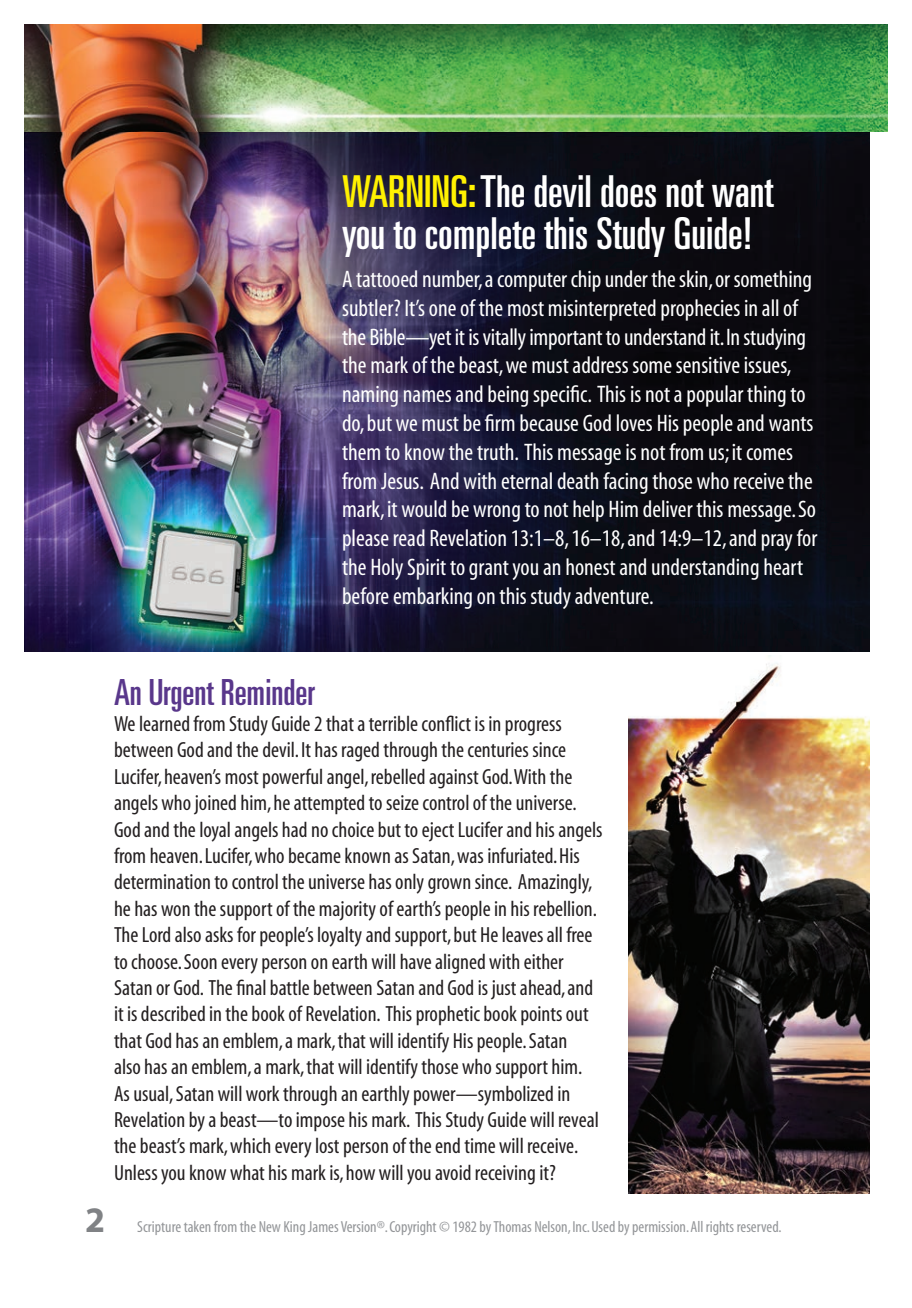
<style>
.page{position:relative;width:912px;height:1308px;background:#fff}
.page>*{position:absolute;margin:0;border:0;box-sizing:border-box;transform-origin:0 0}
.t1{font:ultra-condensed 44px/42px "Univers";color:#fff}
.t2{font:ultra-condensed 36px "Univers";color:#59378b}
.t3{font:700 36px "Myriad";color:#808285}
.t4{font:condensed 24px/28.8px "Myriad";color:#fff}
.t5{font:condensed 22px/26.4px "Myriad";color:#231f20}
.t6{font:condensed 16px "Myriad";color:#939598}
.s1{color:#fff101}
</style>
<div class="page">
<img style="left:24px;top:24px;width:864px;height:108px">
<img style="left:24px;top:132px;width:846px;height:519px">
<img style="left:628px;top:655px;width:242px;height:539px">
<h1 class="t1" style="left:342px;top:170px;width:433px"><span class="s1">WARNING:</span> The devil does not want you to complete this Study Guide!</h1>
<p class="t4" style="left:342px;top:266px;width:477px">A tattooed number, a computer chip under the skin, or something subtler? It’s one of the most misinterpreted prophecies in all of the Bible—yet it is vitally important to understand it. In studying the mark of the beast, we must address some sensitive issues, naming names and being specific. This is not a popular thing to do, but we must be firm because God loves His people and wants them to know the truth. This message is not from us; it comes from Jesus. And with eternal death facing those who receive the mark, it would be wrong to not help Him deliver this message. So please read Revelation 13:1–8, 16–18, and 14:9–12, and pray for the Holy Spirit to grant you an honest and understanding heart before embarking on this study adventure.</p>
<h2 class="t3" style="left:85px;top:1202px;width:21px">2</h2>
<h2 class="t2" style="left:114px;top:671px;width:202px">An Urgent Reminder</h2>
<p class="t5" style="left:114px;top:711px;width:490px">We learned from Study Guide 2 that a terrible conflict is in progress between God and the devil. It has raged through the centuries since Lucifer, heaven’s most powerful angel, rebelled against God.With the angels who joined him, he attempted to seize control of the universe.<br>God and the loyal angels had no choice but to eject Lucifer and his angels from heaven. Lucifer, who became known as Satan, was infuriated. His determination to control the universe has only grown since. Amazingly, he has won the support of the majority of earth’s people in his rebellion.<br>The Lord also asks for people’s loyalty and support, but He leaves all free to choose. Soon every person on earth will have aligned with either Satan or God. The final battle between Satan and God is just ahead, and it is described in the book of Revelation. This prophetic book points out that God has an emblem, a mark, that will identify His people. Satan<br>also has an emblem, a mark, that will identify those who support him.<br>As usual, Satan will work through an earthly power—symbolized in Revelation by a beast—to impose his mark. This Study Guide will reveal the beast’s mark, which every lost person of the end time will receive.<br>Unless you know what his mark is, how will you avoid receiving it?</p>
<p class="t6" style="left:137px;top:1219px;width:646px">Scripture taken from the New King James Version®. Copyright © 1982 by Thomas Nelson, Inc. Used by permission. All rights reserved.</p>
</div>
